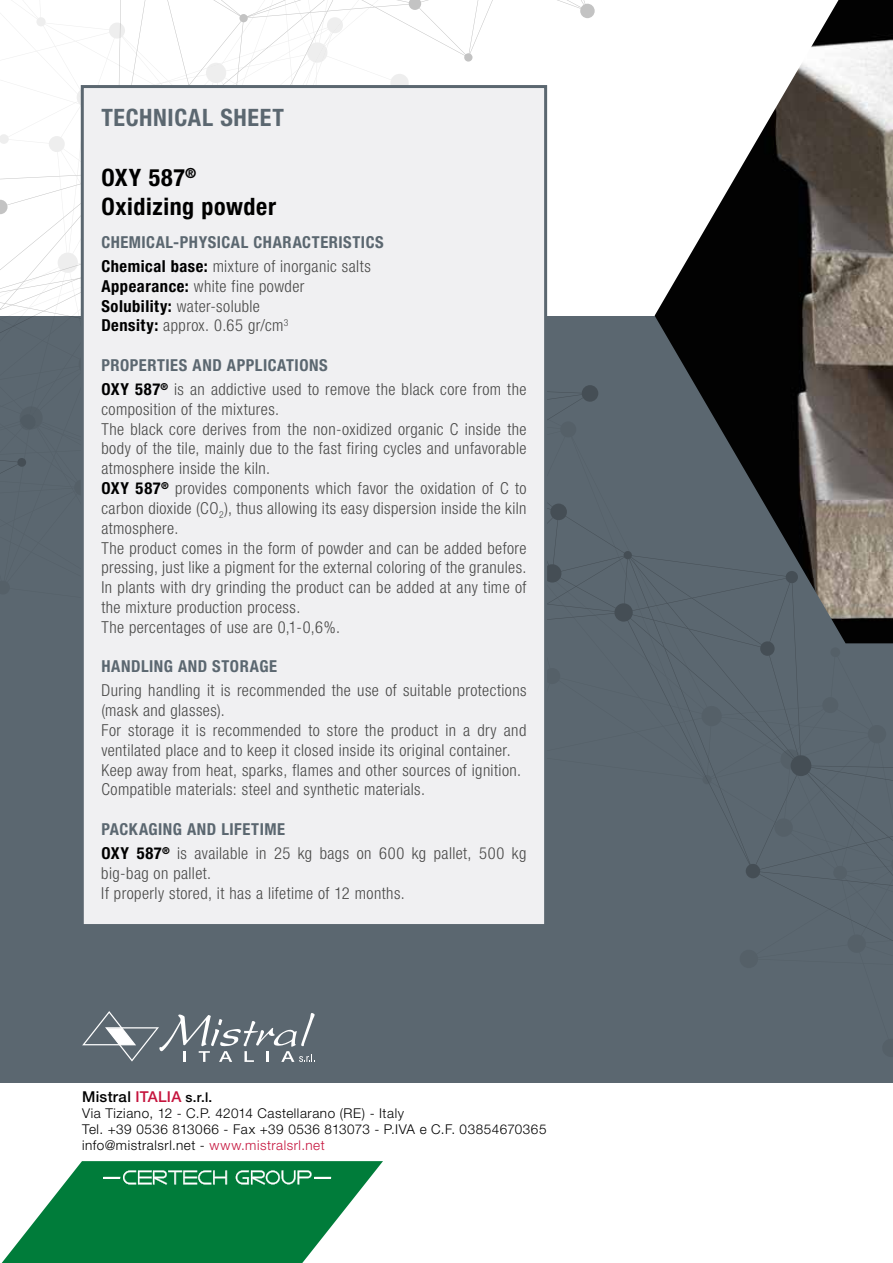
<style>
.page{position:relative;width:893px;height:1263px;background:#fff}
.page>*{position:absolute;margin:0;border:0;box-sizing:border-box;transform-origin:0 0}
.t1{font:700 condensed 24px/28.8px "Helvetica Neue LT Std";letter-spacing:.03em;color:#000}
.t2{font:700 condensed 24px "Helvetica Neue LT Std";letter-spacing:.03em;color:#5b6770}
.t3{font:300 condensed 16.5px/19.8px "Helvetica Neue LT Std";letter-spacing:.025em;color:#4a4a49}
.t4{font:700 condensed 16.5px/24px "Helvetica Neue LT Std";letter-spacing:.035em;color:#5b6770}
.t5{font:500 15px "Helvetica Neue LT Std";letter-spacing:.015em;color:#000}
.t6{font:300 13.5px/16.2px "Helvetica Neue LT Std";letter-spacing:.04em;color:#000}
.s1{color:#000}
.s2{font-weight:300;color:#4a4a49}
.s3{font-weight:700;color:#000}
.s4{font-weight:700;color:#5b6770}
.s5{color:#c5143d}
.s6{font-size:13.5px}
</style>
<div class="page">
<svg style="left:23px;top:23px;width:295px;height:65px"></svg>
<div style="left:0;top:316px;width:893px;height:766px;background:#5b6770"></div>
<svg style="left:2px;top:1161px;width:381px;height:102px"></svg>
<svg style="left:82px;top:1011px;width:233px;height:51px"></svg>
<img style="left:655px;top:0;width:238px;height:643px">
<div style="left:82px;top:87px;width:464px;height:838px;background:#f0f0f2"></div>
<div style="left:81px;top:85px;width:466px;height:842px;border:3px solid #5b6770"></div>
<h1 class="t2" style="left:101px;top:103px;width:184px">TECHNICAL SHEET</h1>
<h1 class="t1" style="left:101px;top:163px;width:176px">OXY 587<sup>®<br></sup>Oxidizing powder</h1>
<p class="t4" style="left:101px;top:230px;width:284px">CHEMICAL-PHYSICAL CHARACTERISTICS<br><span class="s1">Chemical base:</span><span class="s2">mixture of inorganic salts</span></p>
<p class="t3" style="left:101px;top:276px;width:204px"><span class="s3">Appearance:</span>white fine powder<br><span class="s3">Solubility:</span>water-soluble<br><span class="s3">Density:</span>approx. 0.65 gr/cm<sup>3</sup></p>
<p class="t3" style="left:101px;top:353px;width:427px;line-height:24px"><span class="s4">PROPERTIES AND APPLICATIONS<br></span><span class="s3">OXY 587</span><sup>®</sup> is an addictive used to remove the black core from the</p>
<p class="t3" style="left:101px;top:399px;width:427px">composition of the mixtures.<br>The black core derives from the non-oxidized organic C inside the body of the tile, mainly due to the fast firing cycles and unfavorable atmosphere inside the kiln.<br><span class="s3">OXY 587</span><sup>®</sup> provides components which favor the oxidation of C to carbon dioxide (CO<sub>2</sub>), thus allowing its easy dispersion inside the kiln atmosphere.<br>The product comes in the form of powder and can be added before pressing, just like a pigment for the external coloring of the granules.<br>In plants with dry grinding the product can be added at any time of the mixture production process.<br>The percentages of use are 0,1-0,6%.</p>
<p class="t4" style="left:101px;top:654px;width:177px">HANDLING AND STORAGE</p>
<p class="t3" style="left:101px;top:680px;width:427px">During handling it is recommended the use of suitable protections (mask and glasses).<br>For storage it is recommended to store the product in a dry and ventilated place and to keep it closed inside its original container.<br>Keep away from heat, sparks, flames and other sources of ignition.<br>Compatible materials: steel and synthetic materials.</p>
<p class="t3" style="left:101px;top:817px;width:426px;line-height:24px"><span class="s4">PACKAGING AND LIFETIME<br></span><span class="s3">OXY 587</span><sup>®</sup> is available in 25 kg bags on 600 kg pallet, 500 kg</p>
<p class="t3" style="left:101px;top:863px;width:305px">big-bag on pallet.<br>If properly stored, it has a lifetime of 12 months.</p>
<p class="t5" style="left:82px;top:1087px;width:132px">Mistral <span class="s5">ITALIA</span> <span class="s6">s.r.l.</span></p>
<p class="t6" style="left:82px;top:1104px;width:466px">Via Tiziano, 12 - C.P. 42014 Castellarano (RE) - Italy<br>Tel. +39 0536 813066 - Fax +39 0536 813073 - P.IVA e C.F. 03854670365 info@mistralsrl.net - <span class="s5">www.mistralsrl.net</span></p>
</div>
